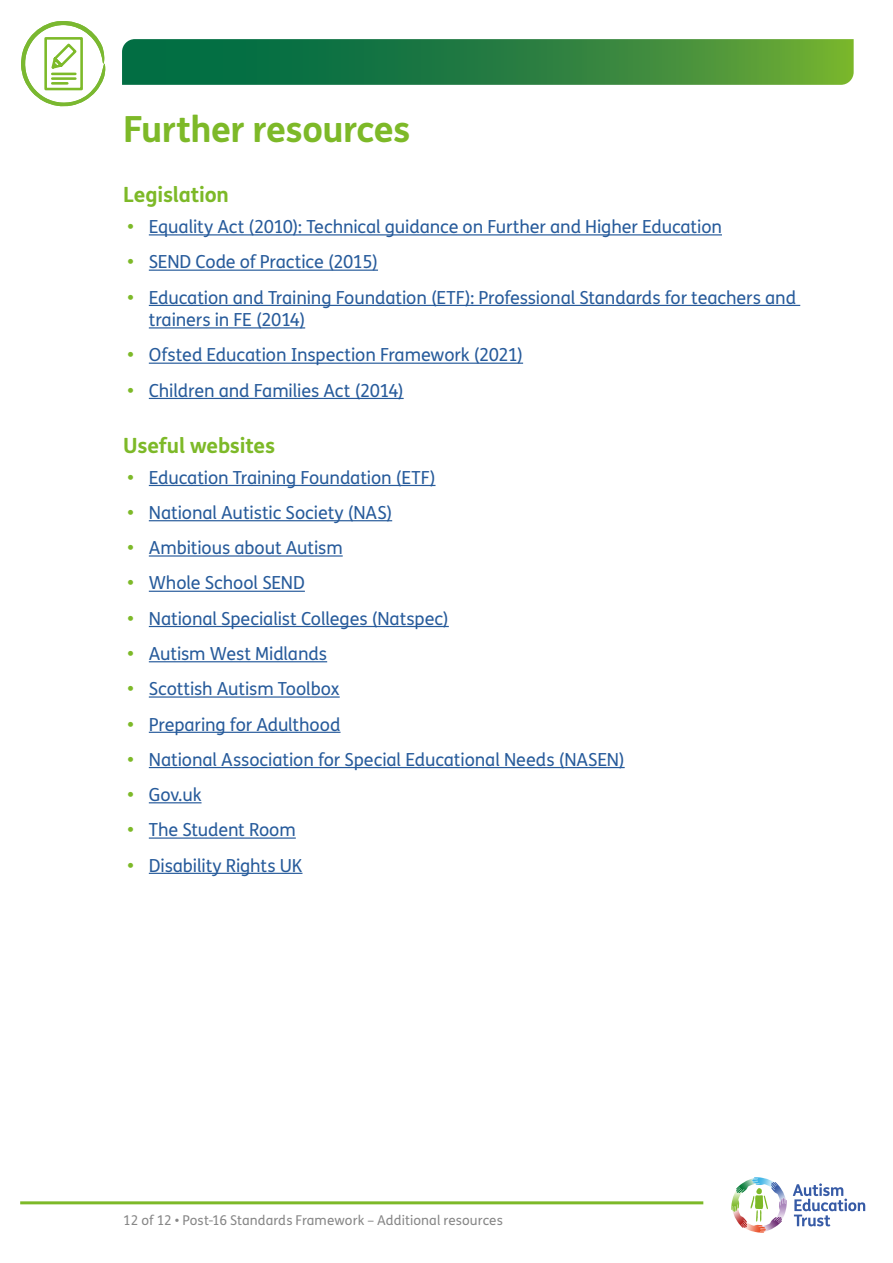
<style>
.page{position:relative;width:893px;height:1263px;background:#fff}
.page>*{position:absolute;margin:0;border:0;box-sizing:border-box;transform-origin:0 0}
.AET_Section_title{font:700 36px "FS Me";letter-spacing:-.015em;color:#7db928}
.AET_Paragraph_title{font:700 21px "FS Me";letter-spacing:-.01em;color:#7db928}
.t1{font:18px/22.5px "FS Me";letter-spacing:-.005em;color:#275b9b}
.t2{font:13.5px "FS Me";letter-spacing:.005em;color:#878787}
.s1{font-weight:700;color:#7db928}
</style>
<div class="page">
<hr style="left:20px;top:1201px;width:683px;height:3px;background:#7db928">
<svg style="left:122px;top:39px;width:732px;height:46px;background:#2c8340"></svg>
<svg style="left:21px;top:21px;width:84px;height:85px"></svg>
<svg style="left:793px;top:1183px;width:72px;height:43px"></svg>
<svg style="left:731px;top:1177px;width:52px;height:55px"></svg>
<hr style="left:149px;top:234px;width:573px;height:1px;background:#275b9b">
<hr style="left:149px;top:270px;width:229px;height:1px;background:#275b9b">
<hr style="left:149px;top:305px;width:651px;height:1px;background:#275b9b">
<hr style="left:149px;top:327px;width:156px;height:1px;background:#275b9b">
<hr style="left:149px;top:363px;width:374px;height:1px;background:#275b9b">
<hr style="left:149px;top:398px;width:255px;height:1px;background:#275b9b">
<hr style="left:149px;top:485px;width:286px;height:1px;background:#275b9b">
<hr style="left:149px;top:520px;width:243px;height:1px;background:#275b9b">
<hr style="left:149px;top:555px;width:194px;height:2px;background:#275b9b">
<hr style="left:149px;top:591px;width:156px;height:1px;background:#275b9b">
<hr style="left:149px;top:626px;width:300px;height:1px;background:#275b9b">
<hr style="left:149px;top:661px;width:178px;height:1px;background:#275b9b">
<hr style="left:149px;top:696px;width:191px;height:2px;background:#275b9b">
<hr style="left:149px;top:732px;width:192px;height:1px;background:#275b9b">
<hr style="left:149px;top:767px;width:476px;height:1px;background:#275b9b">
<hr style="left:149px;top:802px;width:53px;height:1px;background:#275b9b">
<hr style="left:149px;top:837px;width:147px;height:2px;background:#275b9b">
<hr style="left:149px;top:873px;width:153px;height:1px;background:#275b9b">
<p class="AET_Section_title" style="left:123px;top:101px;width:288px">Further resources</p>
<p class="AET_Paragraph_title" style="left:123px;top:178px;width:107px">Legislation</p>
<p class="t1" style="left:128px;top:215px;width:596px"><span class="s1">•</span> Equality Act (2010): Technical guidance on Further and Higher Education</p>
<p class="t1" style="left:128px;top:250px;width:252px"><span class="s1">•</span> SEND Code of Practice (2015)</p>
<p class="t1" style="left:149px;top:286px;width:649px;text-indent:-21px"><span class="s1">•</span> Education and Training Foundation (ETF): Professional Standards for teachers and trainers in FE (2014)</p>
<p class="t1" style="left:128px;top:343px;width:397px"><span class="s1">•</span> Ofsted Education Inspection Framework (2021)</p>
<p class="t1" style="left:128px;top:379px;width:278px"><span class="s1">•</span> Children and Families Act (2014)</p>
<p class="AET_Paragraph_title" style="left:123px;top:429px;width:153px">Useful websites</p>
<p class="t1" style="left:128px;top:466px;width:309px"><span class="s1">•</span> Education Training Foundation (ETF)</p>
<p class="t1" style="left:128px;top:501px;width:266px"><span class="s1">•</span> National Autistic Society (NAS)</p>
<p class="t1" style="left:128px;top:536px;width:217px"><span class="s1">•</span> Ambitious about Autism</p>
<p class="t1" style="left:128px;top:571px;width:179px"><span class="s1">•</span> Whole School SEND</p>
<p class="t1" style="left:128px;top:607px;width:323px"><span class="s1">•</span> National Specialist Colleges (Natspec)</p>
<p class="t1" style="left:128px;top:642px;width:201px"><span class="s1">•</span> Autism West Midlands</p>
<p class="t1" style="left:128px;top:677px;width:214px"><span class="s1">•</span> Scottish Autism Toolbox</p>
<p class="t1" style="left:128px;top:712px;width:214px"><span class="s1">•</span> Preparing for Adulthood</p>
<p class="t1" style="left:128px;top:748px;width:499px"><span class="s1">•</span> National Association for Special Educational Needs (NASEN)</p>
<p class="t1" style="left:128px;top:783px;width:75px"><span class="s1">•</span> Gov.uk</p>
<p class="t1" style="left:128px;top:818px;width:170px"><span class="s1">•</span> The Student Room</p>
<p class="t1" style="left:128px;top:854px;width:176px"><span class="s1">•</span> Disability Rights UK</p>
<p class="t2" style="left:123px;top:1211px;width:381px">12 of 12 • Post-16 Standards Framework – Additional resources</p>
</div>
